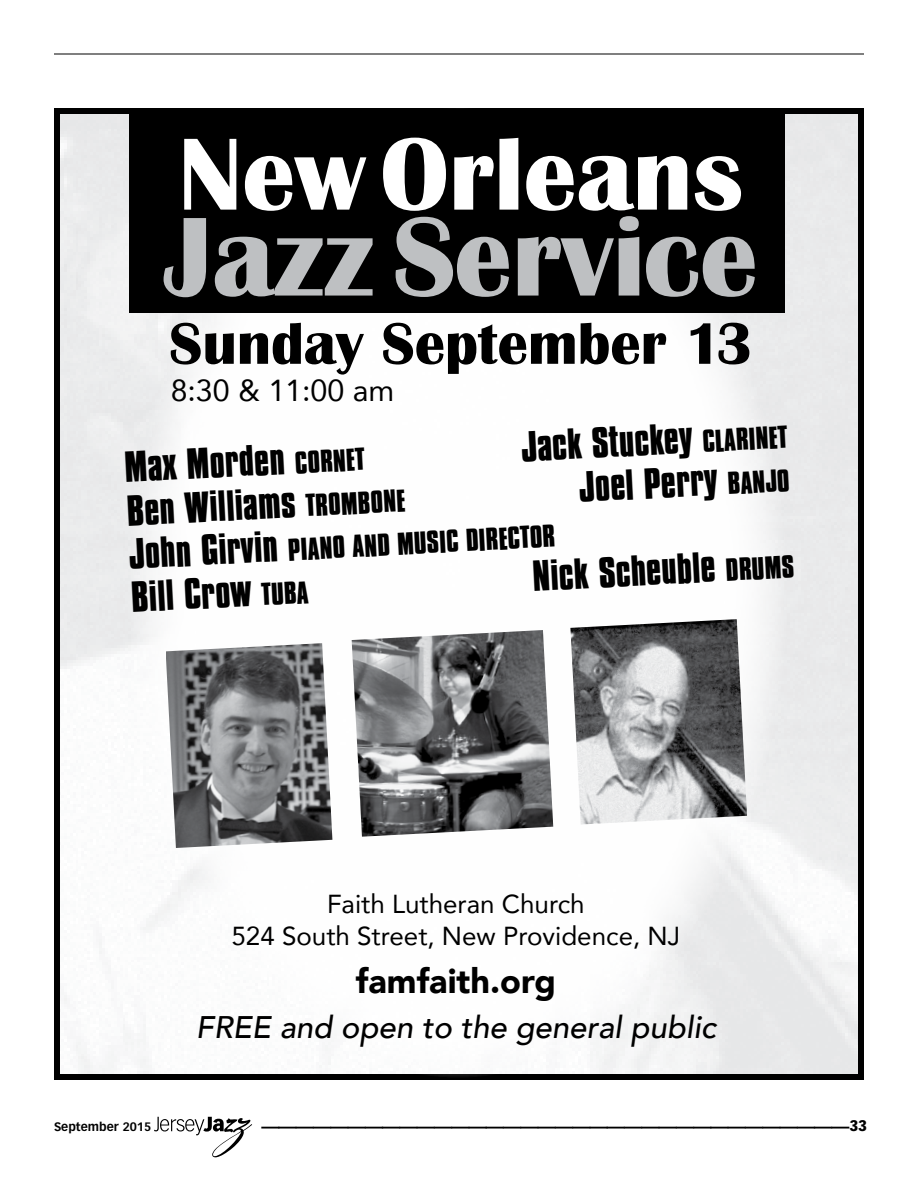
<style>
.page{position:relative;width:918px;height:1188px;background:#fff}
.page>*{position:absolute;margin:0;border:0;box-sizing:border-box;transform-origin:0 0}
.t1{font:700 116.25px "Britannic";color:#bec0c2}
.t2{font:700 106.2px "Britannic";color:#fff}
.t3{font:700 60.6px "Britannic";color:#000}
.t4{font:45.6px "Compacta Bold Plain";color:#000}
.t5{font:700 36px "Vectora LH";color:#000}
.t6{font:900 34.2px "Avenir";color:#000}
.t7{font:33.15px "Compacta Bold Plain";color:#000}
.t8{font:italic 500 31.2px "Avenir";color:#000}
.t9{font:30.3px "Avenir";color:#000}
.t10{font:25.95px/31.2px "Avenir";color:#000;text-align:center}
.t11{font:900 15px "Vectora LH";color:#000}
.t12{font:700 12px "Vectora LH";color:#000}
.s1{font-size:33.15px}
.s2{font-size:45.6px}
.s3{font-size:33.6px}
</style>
<div class="page">
<hr style="left:54px;top:54px;width:810px;height:1px;background:#000">
<svg style="left:154px;top:1117px;width:98px;height:40px"></svg>
<img style="left:61px;top:115px;width:796px;height:958px">
<div style="left:54px;top:108px;width:810px;height:972px;border:6px solid #000"></div>
<div style="left:129px;top:108px;width:658px;height:970px;background:#fff;border-radius:50%"></div>
<div style="left:130px;top:109px;width:655px;height:203px;background:#000"></div>
<img style="left:166px;top:643px;width:166px;height:205px">
<img style="left:352px;top:630px;width:201px;height:207px">
<img style="left:570px;top:619px;width:177px;height:206px">
<h2 class="t2" style="left:179px;top:114px;width:566px">New Orleans</h2>
<h1 class="t1" style="left:164px;top:191px;width:595px">Jazz Service</h1>
<h3 class="t3" style="left:169px;top:309px;width:585px">Sunday September 13</h3>
<p class="t9" style="left:171px;top:366px;width:225px">8:30 &amp; 11:00 am</p>
<p class="t4" style="left:520px;top:419px;width:266px;rotate:-3deg">Jack Stuckey <span class="s1">clarinet</span></p>
<p class="t4" style="left:123px;top:440px;width:240px;rotate:-3deg">Max Morden <span class="s1">cornet</span></p>
<p class="t4" style="left:578px;top:460px;width:212px;rotate:-3deg">Joel Perry <span class="s1">banjo</span></p>
<p class="t4" style="left:125px;top:483px;width:280px;rotate:-3deg">Ben Williams <span class="s1">tromb one</span></p>
<p class="t7" style="left:128px;top:538px;width:428px;rotate:-3deg"><span class="s2">John Girvin</span> piano and music director</p>
<p class="t4" style="left:130px;top:570px;width:197px;rotate:-3deg">Bill Crow <span class="s1">tuba</span> N</p>
<p class="t4" style="left:549px;top:548px;width:233px;rotate:-3deg">ick Scheuble <span class="s3">drums</span></p>
<p class="t10" style="left:231px;top:888px;width:450px">Faith Lutheran Church<br>524 South Street, New Providence, NJ</p>
<p class="t6" style="left:356px;top:952px;width:201px">famfaith.org</p>
<p class="t8" style="left:196px;top:1009px;width:521px">FREE and open to the general public</p>
<p class="t12" style="left:54px;top:1120px;width:99px">September 2015</p>
<p class="t5" style="left:261px;top:1089px;width:590px">__________________________________</p>
<p class="t11" style="left:849px;top:1117px;width:19px">33</p>
</div>
